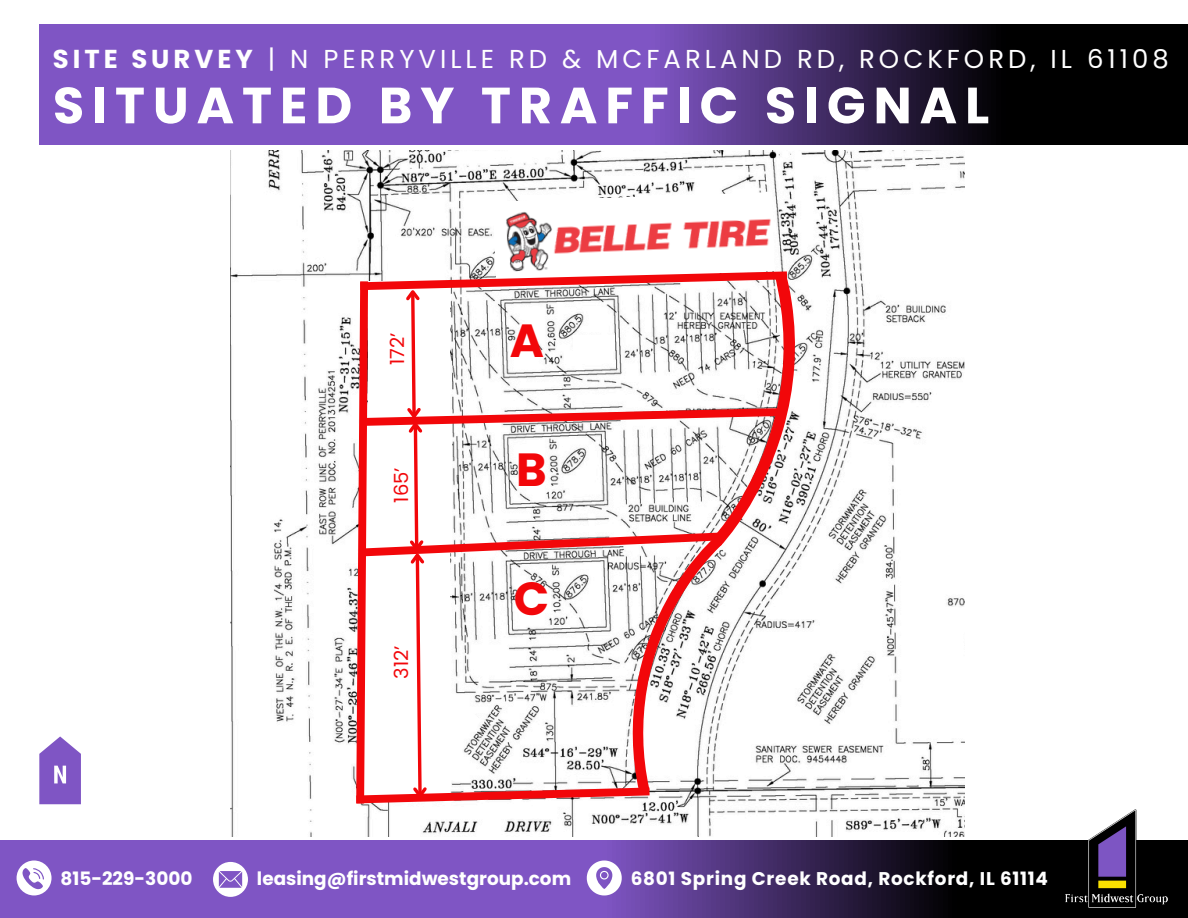
<style>
.page{position:relative;width:1188px;height:918px;background:#fff}
.page>*{position:absolute;margin:0;border:0;box-sizing:border-box;transform-origin:0 0}
.t1{font:700 50.85px "Poppins";letter-spacing:.155em;color:#fff}
.t2{font:700 46.5px "Poppins";color:#f2070a}
.t3{font:25.95px "Poppins";letter-spacing:.155em;color:#fff}
.t4{font:19.5px "Poppins";color:#f2070a}
.t5{font:700 18.45px "Poppins";color:#fff}
.t6{font:700 18.45px "Poppins";letter-spacing:.04em;color:#fff}
.s1{font-weight:700}
</style>
<div class="page">
<svg style="left:0;top:841px;width:1188px;height:77px;fill:#7f55c4"></svg>
<svg style="left:213px;top:862px;width:35px;height:35px"></svg>
<img style="left:1049px;top:809px;width:127px;height:104px">
<svg style="left:17px;top:861px;width:34px;height:34px"></svg>
<svg style="left:587px;top:861px;width:35px;height:34px"></svg>
<svg style="left:40px;top:24px;width:1148px;height:121px;fill:#7f55c4"></svg>
<svg style="left:39px;top:736px;width:42px;height:68px"></svg>
<img style="left:230px;top:151px;width:735px;height:685px">
<svg style="left:795px;top:553px;width:10px;height:244px"></svg>
<svg style="left:795px;top:224px;width:56px;height:329px"></svg>
<svg style="left:348px;top:192px;width:447px;height:619px"></svg>
<p class="t3" style="left:53px;top:40px;width:1117px"><span class="s1">SITE SURVEY</span> | N PERRYVILLE RD &amp; MCFARLAND RD, ROCKFORD, IL 61108</p>
<p class="t1" style="left:53px;top:70px;width:938px">SITUATED BY TRAFFIC SIGNAL</p>
<p class="t4" style="left:384px;top:365px;width:34px;rotate:-90deg">172’</p>
<p class="t4" style="left:388px;top:503px;width:37px;rotate:-90deg">165’</p>
<p class="t4" style="left:388px;top:679px;width:35px;rotate:-90deg">312’</p>
<p class="t2" style="left:510px;top:308px;width:36px">A</p>
<p class="t2" style="left:516px;top:437px;width:32px">B</p>
<p class="t2" style="left:514px;top:567px;width:37px">C</p>
<h2 class="t5" style="left:61px;top:866px;width:133px">815-229-3000</h2>
<p class="t5" style="left:257px;top:866px;width:316px">leasing@firstmidwestgroup.com</p>
<h1 class="t6" style="left:631px;top:866px;width:419px">6801 Spring Creek Road, Rockford, IL 61114</h1>
</div>
